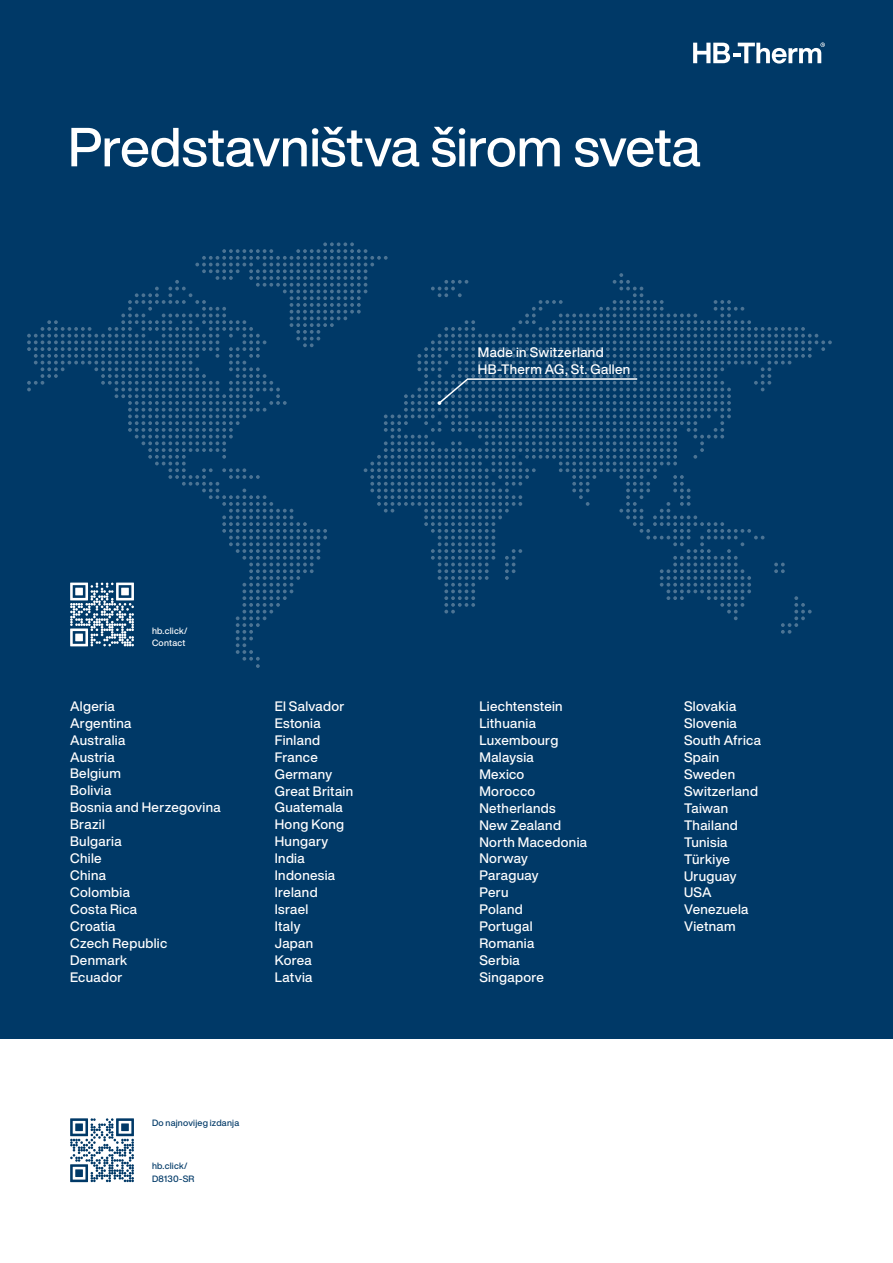
<style>
.page{position:relative;width:893px;height:1263px;background:#fff}
.page>*{position:absolute;margin:0;border:0;box-sizing:border-box;transform-origin:0 0}
.t1{font:500 54px "Helvetica Now Display";letter-spacing:-.005em;color:#fff}
.t2{font:500 13.5px/17px "Helvetica Now Display";letter-spacing:.025em;color:#fff}
.t3{font:500 9px/12.8px "Helvetica Now Display";letter-spacing:.025em;color:#003967}
.t4{font:500 9px/12.8px "Helvetica Now Display";letter-spacing:.025em;color:#fff}
</style>
<div class="page">
<div style="left:0;top:0;width:893px;height:1038px;background:#003967"></div>
<svg style="left:693px;top:43px;width:132px;height:21px"></svg>
<svg style="left:70px;top:1118px;width:64px;height:64px"></svg>
<svg style="left:27px;top:242px;width:805px;height:426px"></svg>
<h1 class="t1" style="left:68px;top:110px;width:634px">Predstavništva širom sveta</h1>
<p class="t4" style="left:152px;top:624px;width:37px">hb.click/<br>Contact</p>
<p class="t2" style="left:478px;top:344px;width:154px">Made in Switzerland<br>HB-Therm AG, St. Gallen</p>
<p class="t2" style="left:70px;top:697px;width:152px">Algeria<br>Argentina<br>Australia<br>Austria<br>Belgium<br>Bolivia<br>Bosnia and Herzegovina<br>Brazil<br>Bulgaria<br>Chile<br>China<br>Colombia<br>Costa Rica<br>Croatia<br>Czech Republic<br>Denmark<br>Ecuador</p>
<p class="t2" style="left:275px;top:697px;width:80px">El Salvador<br>Estonia<br>Finland<br>France<br>Germany<br>Great Britain<br>Guatemala<br>Hong Kong<br>Hungary<br>India<br>Indonesia<br>Ireland<br>Israel<br>Italy<br>Japan<br>Korea<br>Latvia</p>
<p class="t2" style="left:479px;top:697px;width:109px">Liechtenstein<br>Lithuania<br>Luxembourg<br>Malaysia<br>Mexico<br>Morocco<br>Netherlands<br>New Zealand<br>North Macedonia<br>Norway<br>Paraguay<br>Peru<br>Poland<br>Portugal<br>Romania<br>Serbia<br>Singapore</p>
<p class="t2" style="left:684px;top:698px;width:78px">Slovakia<br>Slovenia<br>South Africa<br>Spain<br>Sweden<br>Switzerland<br>Taiwan<br>Thailand<br>Tunisia<br>Türkiye<br>Uruguay<br>USA<br>Venezuela<br>Vietnam</p>
<p class="t3" style="left:152px;top:1116px;width:89px">Do najnovijeg izdanja</p>
<p class="t3" style="left:152px;top:1160px;width:44px">hb.click/<br>D8130-SR</p>
</div>
